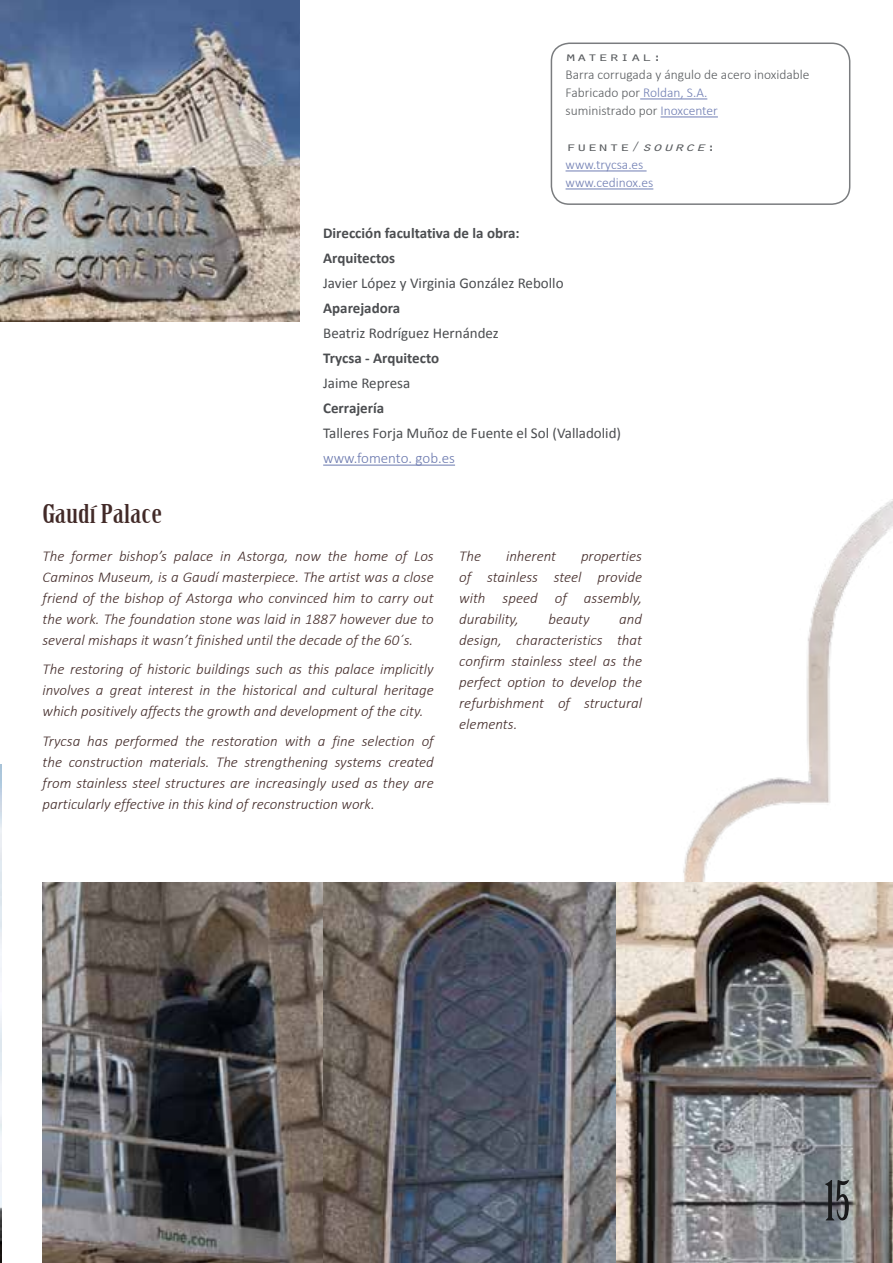
<style>
.page{position:relative;width:893px;height:1263px;background:#fff}
.page>*{position:absolute;margin:0;border:0;box-sizing:border-box;transform-origin:0 0}
.t1{font:54px "Birch Std";color:#191a1b}
.t2{font:25.35px "Birch Std";color:#422a28;scale:1.54 1}
.t3{font:italic 300 15px/21px "Calibri";color:#422a28;text-align:justify}
.t4{font:15px "Calibri";color:#4b4d50}
.t5{font:700 15px/25px "Calibri";color:#4b4d50}
.t6{font:300 15px "Calibri";color:#6a78ae}
.t7{font:300 13.5px/18px "Calibri";color:#595c5f}
.t8{font:300 13.5px/18px "Calibri";color:#707eb3}
.t9{font:12.6px "Orator Std";color:#595c5f;scale:1.43 1}
.s1{color:#707eb3}
.s2{font-style:italic}
</style>
<div class="page">
<img style="left:683px;top:499px;width:210px;height:383px">
<img style="left:43px;top:882px;width:850px;height:381px">
<div style="left:551px;top:43px;width:299px;height:162px;border:2px solid #595c5f;border-radius:18px"></div>
<hr style="left:640px;top:99px;width:67px;height:1px;background:#707eb3">
<hr style="left:660px;top:117px;width:58px;height:1px;background:#707eb3">
<hr style="left:566px;top:171px;width:81px;height:1px;background:#707eb3">
<hr style="left:566px;top:189px;width:87px;height:1px;background:#707eb3">
<img style="left:0;top:0;width:300px;height:321px">
<img style="left:0;top:765px;width:1px;height:498px">
<hr style="left:323px;top:465px;width:132px;height:1px;background:#6a78ae">
<p class="t9" style="left:566px;top:48px;width:69px">material:</p>
<p class="t7" style="left:566px;top:66px;width:246px">Barra corrugada y ángulo de acero inoxidable<br>Fabricado por <span class="s1">Roldan, S.A.<br></span>suministrado por <span class="s1">Inoxcenter</span></p>
<p class="t9" style="left:566px;top:138px;width:107px">fuente/<span class="s2">source</span>:</p>
<p class="t8" style="left:566px;top:156px;width:89px">www.trycsa.es www.cedinox.es</p>
<h2 class="t2" style="left:43px;top:499px;width:79px">Gaudí Palace</h2>
<p class="t5" style="left:323px;top:221px;width:198px">Dirección facultativa de la obra:<br>Arquitectos</p>
<p class="t4" style="left:323px;top:274px;width:242px">Javier López y Virginia González Rebollo</p>
<p class="t5" style="left:323px;top:296px;width:79px">Aparejadora</p>
<p class="t4" style="left:323px;top:324px;width:177px">Beatriz Rodríguez Hernández</p>
<p class="t5" style="left:323px;top:346px;width:117px">Trycsa - Arquitecto</p>
<p class="t4" style="left:323px;top:374px;width:89px">Jaime Represa</p>
<p class="t5" style="left:323px;top:396px;width:63px">Cerrajería</p>
<p class="t4" style="left:323px;top:424px;width:299px">Talleres Forja Muñoz de Fuente el Sol (Valladolid)</p>
<p class="t6" style="left:323px;top:449px;width:133px">www.fomento. gob.es</p>
<p class="t3" style="left:43px;top:545px;width:393px">The former bishop’s palace in Astorga, now the home of Los Caminos Museum, is a Gaudí masterpiece. The artist was a close friend of the bishop of Astorga who convinced him to carry out the work. The foundation stone was laid in 1887 however due to several mishaps it wasn’t finished until the decade of the 60´s.</p>
<p class="t3" style="left:43px;top:659px;width:393px">The restoring of historic buildings such as this palace implicitly involves a great interest in the historical and cultural heritage which positively affects the growth and development of the city.</p>
<p class="t3" style="left:43px;top:730px;width:393px">Trycsa has performed the restoration with a fine selection of the construction materials. The strengthening systems created from stainless steel structures are increasingly used as they are particularly effective in this kind of reconstruction work.</p>
<p class="t3" style="left:459px;top:545px;width:23px">The</p>
<p class="t3" style="left:506px;top:545px;width:52px">inherent</p>
<p class="t3" style="left:459px;top:545px;width:184px;text-indent:122px">properties of stainless steel provide with speed of assembly, durability,</p>
<p class="t3" style="left:548px;top:608px;width:43px">beauty</p>
<p class="t3" style="left:459px;top:608px;width:184px;text-indent:160px">and design, characteristics that confirm stainless steel as the perfect option to develop the refurbishment of structural elements.</p>
<h1 class="t1" style="left:825px;top:1170px;width:27px">15</h1>
</div>
